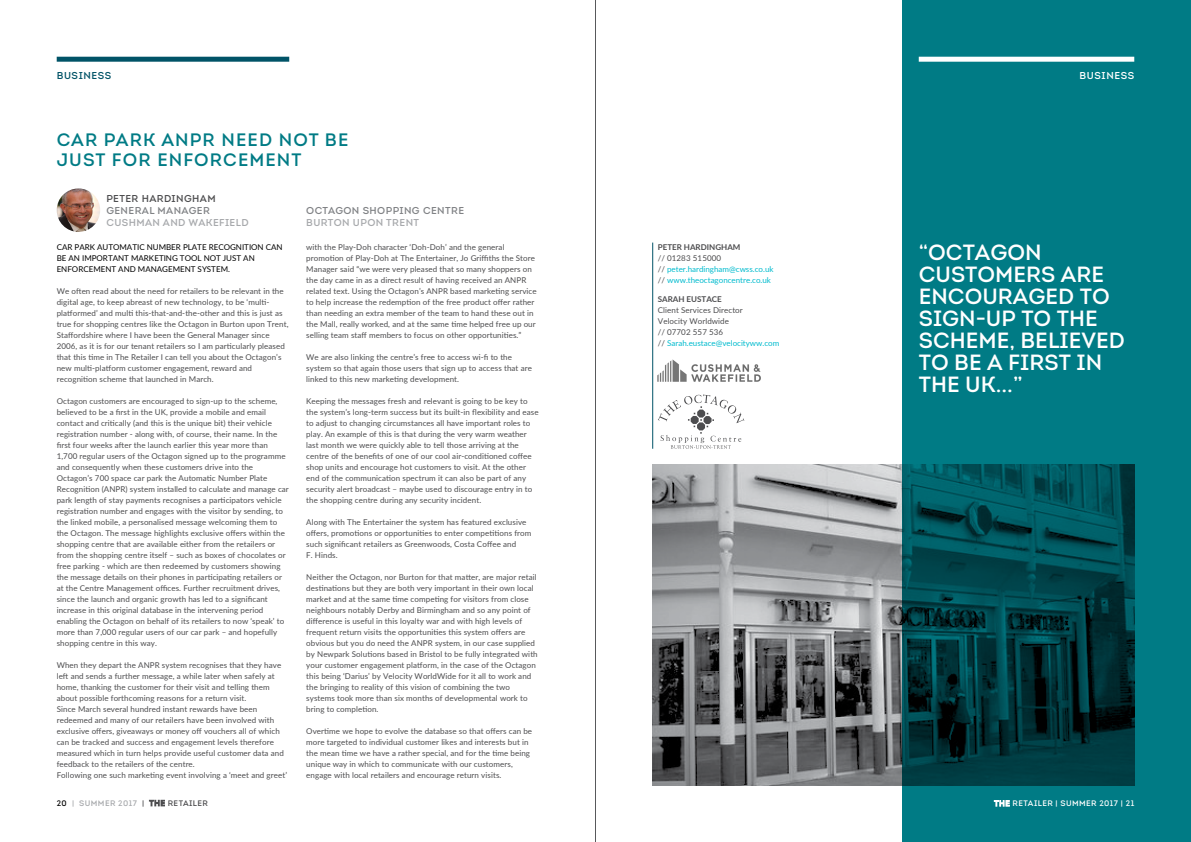
<style>
.page{position:relative;width:1191px;height:842px;background:#fff}
.page>*{position:absolute;margin:0;border:0;box-sizing:border-box;transform-origin:0 0}
.t1{font:22px/22px "Intro Semi Bold Caps";color:#fff}
.t2{font:18px/20px "Intro Semi Bold Caps";letter-spacing:.06em;color:#007b85}
.t3{font:10px "Intro Semi Bold Caps";letter-spacing:.04em;color:#808285}
.t4{font:10px "Intro Semi Bold Caps";letter-spacing:.04em;color:#a7a9ac}
.t5{font:10px "Intro Semi Bold Caps";letter-spacing:.04em;color:#4d4d4f}
.t6{font:10px "Intro Semi Bold Caps";letter-spacing:.06em;color:#005367}
.t7{font:10px "Intro Semi Bold Caps";letter-spacing:.06em;color:#fff}
.t8{font:8px/11px "Lato";letter-spacing:.01em;color:#4d4d4f}
.t9{font:8px/11px "Lato";color:#000}
.t10{font:8px/11px "Lato";color:#00bbce}
.t11{font:700 8px "Lato";color:#4d4d4f}
.t12{font:8px "Intro Semi Bold Caps";letter-spacing:.05em;color:#fff}
.t13{font:8px "Intro Semi Bold Caps";letter-spacing:.05em;color:#a7a9ac}
.t14{font:8px "Intro Semi Bold Caps";letter-spacing:.05em;color:#4d4d4f}
.s1{color:#000}
.s2{color:#4d4d4f}
.s3{color:#00bbce}
</style>
<div class="page">
<svg style="left:149px;top:800px;width:16px;height:6px"></svg>
<hr style="left:595px;top:0;width:1px;height:842px;background:#58595b">
<img style="left:57px;top:188px;width:43px;height:44px;border-radius:22px">
<div style="left:901px;top:0;width:290px;height:842px;background:#007b85"></div>
<div style="left:918px;top:57px;width:216px;height:5px;background:#fff"></div>
<svg style="left:994px;top:800px;width:15px;height:6px"></svg>
<hr style="left:652px;top:243px;width:1px;height:206px;background:#005367">
<div style="left:57px;top:57px;width:232px;height:5px;background:#005367"></div>
<img style="left:658px;top:360px;width:102px;height:21px">
<img style="left:652px;top:464px;width:482px;height:321px">
<svg style="left:658px;top:394px;width:86px;height:55px"></svg>
<p class="t6" style="left:57px;top:69px;width:56px">BUSINESS</p>
<p class="t7" style="left:1079px;top:69px;width:56px">BUSINESS</p>
<h2 class="t2" style="left:57px;top:130px;width:293px">CAR PARK ANPR NEED NOT BE<br>JUST FOR ENFORCEMENT</h2>
<p class="t5" style="left:106px;top:192px;width:111px">PETER HARDINGHAM</p>
<p class="t3" style="left:106px;top:204px;width:105px">GENERAL MANAGER</p>
<p class="t4" style="left:106px;top:216px;width:144px">CUSHMAN AND WAKEFIELD</p>
<p class="t9" style="left:57px;top:241px;width:227px">CAR PARK AUTOMATIC NUMBER PLATE RECOGNITION CAN<br>BE AN IMPORTANT MARKETING TOOL NOT JUST AN<br>ENFORCEMENT AND MANAGEMENT SYSTEM.</p>
<p class="t8" style="left:57px;top:285px;width:233px">We often read about the need for retailers to be relevant in the digital age, to keep abreast of new technology, to be ‘multi&shy;platformed’ and multi this-that-and-the-other and this is just as true for shopping centres like the Octagon in Burton upon Trent, Staffordshire where I have been the General Manager since 2006, as it is for our tenant retailers so I am particularly pleased that this time in The Retailer I can tell you about the Octagon’s new multi-platform customer engagement, reward and recognition scheme that launched in March.</p>
<p class="t8" style="left:57px;top:395px;width:234px">Octagon customers are encouraged to sign-up to the scheme, believed to be a first in the UK, provide a mobile and email contact and critically (and this is the unique bit) their vehicle registration number - along with, of course, their name. In the first four weeks after the launch earlier this year more than 1,700 regular users of the Octagon signed up to the programme and consequently when these customers drive into the Octagon’s 700 space car park the Automatic Number Plate Recognition (ANPR) system installed to calculate and manage car park length of stay payments recognises a participators vehicle registration number and engages with the visitor by sending, to the linked mobile, a personalised message welcoming them to the Octagon. The message highlights exclusive offers within the shopping centre that are available either from the retailers or from the shopping centre itself – such as boxes of chocolates or free parking - which are then redeemed by customers showing the message details on their phones in participating retailers or at the Centre Management offices. Further recruitment drives, since the launch and organic growth has led to a significant increase in this original database in the intervening period enabling the Octagon on behalf of its retailers to now ‘speak’ to more than 7,000 regular users of our car park – and hopefully shopping centre in this way.</p>
<p class="t8" style="left:57px;top:659px;width:232px">When they depart the ANPR system recognises that they have left and sends a further message, a while later when safely at home, thanking the customer for their visit and telling them about possible forthcoming reasons for a return visit.<br>Since March several hundred instant rewards have been redeemed and many of our retailers have been involved with exclusive offers, giveaways or money off vouchers all of which can be tracked and success and engagement levels therefore measured which in turn helps provide useful customer data and feedback to the retailers of the centre.<br>Following one such marketing event involving a ‘meet and greet’</p>
<p class="t3" style="left:306px;top:204px;width:159px">OCTAGON SHOPPING CENTRE</p>
<p class="t4" style="left:306px;top:216px;width:114px">BURTON UPON TRENT</p>
<p class="t8" style="left:306px;top:241px;width:232px">with the Play-Doh character ‘Doh-Doh’ and the general promotion of Play-Doh at The Entertainer, Jo Griffiths the Store Manager said “we were very pleased that so many shoppers on the day came in as a direct result of having received an ANPR related text. Using the Octagon’s ANPR based marketing service to help increase the redemption of the free product offer rather than needing an extra member of the team to hand these out in the Mall, really worked, and at the same time helped free up our selling team staff members to focus on other opportunities.”</p>
<p class="t8" style="left:306px;top:351px;width:227px">We are also linking the centre’s free to access wi-fi to the system so that again those users that sign up to access that are linked to this new marketing development.</p>
<p class="t8" style="left:306px;top:395px;width:234px">Keeping the messages fresh and relevant is going to be key to the system’s long-term success but its built-in flexibility and ease to adjust to changing circumstances all have important roles to play. An example of this is that during the very warm weather last month we were quickly able to tell those arriving at the centre of the benefits of one of our cool air-conditioned coffee shop units and encourage hot customers to visit. At the other end of the communication spectrum it can also be part of any security alert broadcast – maybe used to discourage entry in to the shopping centre during any security incident.</p>
<p class="t8" style="left:306px;top:516px;width:227px">Along with The Entertainer the system has featured exclusive offers, promotions or opportunities to enter competitions from such significant retailers as Greenwoods, Costa Coffee and<br>F. Hinds.</p>
<p class="t8" style="left:306px;top:571px;width:233px">Neither the Octagon, nor Burton for that matter, are major retail destinations but they are both very important in their own local market and at the same time competing for visitors from close neighbours notably Derby and Birmingham and so any point of difference is useful in this loyalty war and with high levels of frequent return visits the opportunities this system offers are obvious but you do need the ANPR system, in our case supplied by Newpark Solutions based in Bristol to be fully integrated with your customer engagement platform, in the case of the Octagon this being ‘Darius’ by Velocity WorldWide for it all to work and the bringing to reality of this vision of combining the two systems took more than six months of developmental work to bring to completion.</p>
<p class="t8" style="left:306px;top:725px;width:227px">Overtime we hope to evolve the database so that offers can be more targeted to individual customer likes and interests but in the mean time we have a rather special, and for the time being unique way in which to communicate with our customers, engage with local retailers and encourage return visits.</p>
<p class="t13" style="left:57px;top:798px;width:89px"><span class="s1">20</span> | SUMMER 2017 <span class="s2">|</span></p>
<p class="t14" style="left:168px;top:798px;width:42px">RETAILER</p>
<p class="t11" style="left:658px;top:241px;width:84px">PETER HARDINGHAM</p>
<p class="t10" style="left:658px;top:252px;width:117px"><span class="s2">// 01283 515000<br>//</span> peter.hardingham@cwss.co.uk <span class="s2">//</span> www.theoctagoncentre.co.uk</p>
<p class="t11" style="left:658px;top:293px;width:65px">SARAH EUSTACE</p>
<p class="t8" style="left:658px;top:304px;width:123px">Client Services Director<br>Velocity Worldwide<br>// 07702 557 536<br>// <span class="s3">Sarah.eustace@velocityww.com</span></p>
<h1 class="t1" style="left:918px;top:241px;width:208px">“OCTAGON<br>CUSTOMERS ARE<br>ENCOURAGED TO<br>SIGN-UP TO THE<br>SCHEME, BELIEVED<br>TO BE A FIRST IN<br>THE UK...”</h1>
<p class="t12" style="left:1012px;top:798px;width:123px">RETAILER | SUMMER 2017 | 21</p>
</div>
